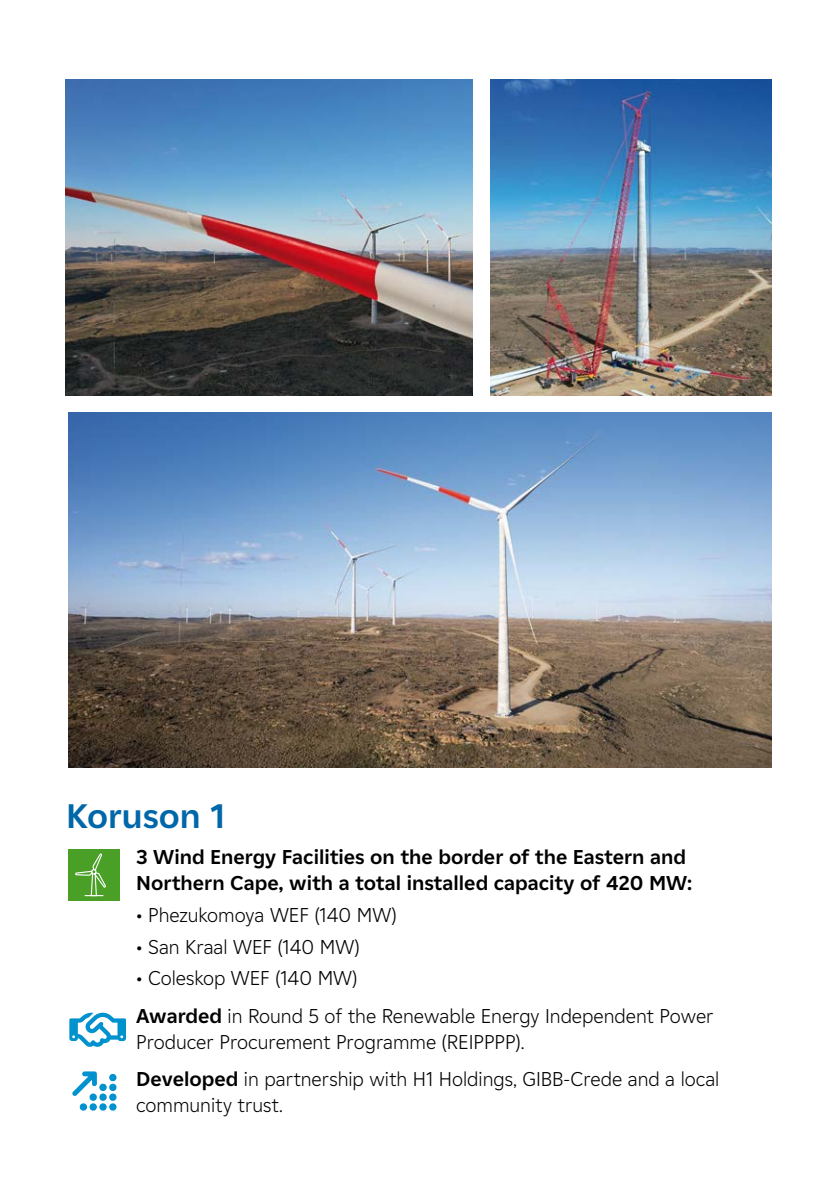
<style>
.page{position:relative;width:840px;height:1191px;background:#fff}
.page>*{position:absolute;margin:0;border:0;box-sizing:border-box;transform-origin:0 0}
.t1{font:700 34px "EDF2020";color:#0067a9}
.t2{font:300 20px/26px "EDF2020";color:#000}
.t3{font:700 20px/26px "EDF2020";color:#000}
.s1{font-weight:700}
</style>
<div class="page">
<img style="left:68px;top:412px;width:703px;height:355px">
<img style="left:66px;top:79px;width:406px;height:316px">
<img style="left:490px;top:79px;width:281px;height:316px">
<div style="left:68px;top:849px;width:51px;height:51px;background:#4aa027"></div>
<svg style="left:75px;top:853px;width:31px;height:43px"></svg>
<svg style="left:72px;top:1071px;width:45px;height:39px"></svg>
<svg style="left:69px;top:1012px;width:57px;height:35px"></svg>
<p class="t1" style="left:66px;top:791px;width:160px">Koruson 1</p>
<p class="t3" style="left:136px;top:843px;width:557px">3 Wind Energy Facilities on the border of the Eastern and<br>Northern Cape, with a total installed capacity of 420 MW:</p>
<p class="t2" style="left:136px;top:901px;width:262px">• Phezukomoya WEF (140 MW)</p>
<p class="t2" style="left:136px;top:933px;width:225px">• San Kraal WEF (140 MW)</p>
<p class="t2" style="left:136px;top:964px;width:222px">• Coleskop WEF (140 MW)</p>
<p class="t2" style="left:136px;top:1002px;width:578px"><span class="s1">Awarded</span> in Round 5 of the Renewable Energy Independent Power<br>Producer Procurement Programme (REIPPPP).</p>
<p class="t2" style="left:136px;top:1065px;width:584px"><span class="s1">Developed</span> in partnership with H1 Holdings, GIBB-Crede and a local community trust.</p>
</div>
